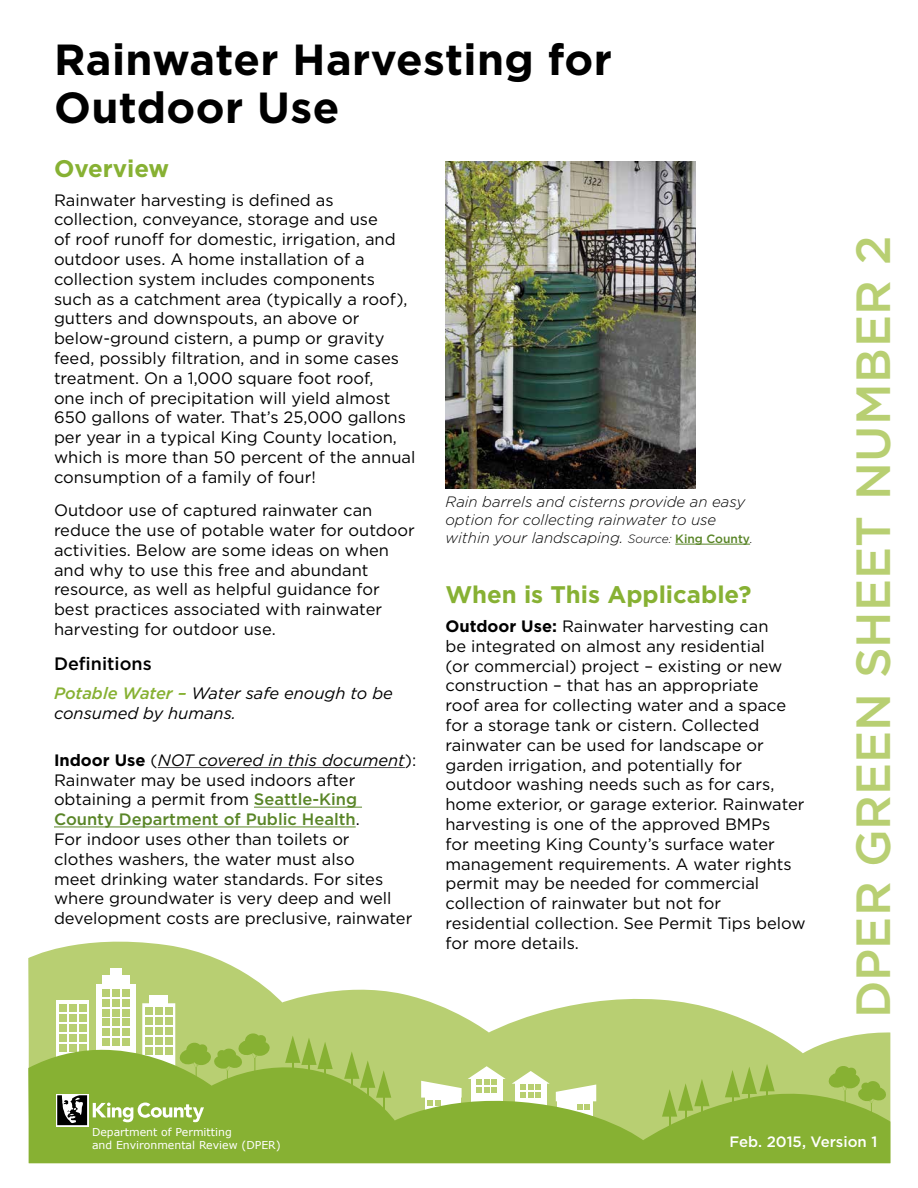
<style>
.page{position:relative;width:918px;height:1188px;background:#fff}
.page>*{position:absolute;margin:0;border:0;box-sizing:border-box;transform-origin:0 0}
.t1{font:500 48px "Gotham";color:#b8cf72}
.t2{font:700 43.5px/48px "Gotham";letter-spacing:.01em;color:#000}
.t3{font:700 24px "Gotham";color:#87b133}
.t4{font:500 18px "Gotham";color:#000}
.t5{font:16.5px/19.8px "Gotham";color:#000}
.t6{font:italic 16.5px/19.8px "Gotham";color:#000}
.t7{font:italic 300 15px/18px "Gotham";color:#000}
.t8{font:500 15px "Gotham";color:#fff}
.t9{font:10.95px/13px "Verdana";color:#fff}
.s1{font-weight:500;color:#87b133}
.s2{font-size:12px}
.s3{font-weight:500;font-style:normal;font-size:12px;color:#598527}
.s4{font-weight:700}
.s5{font-style:italic}
.s6{font-weight:500;color:#598527}
</style>
<div class="page">
<svg style="left:28px;top:941px;width:712px;height:77px"></svg>
<div style="left:56px;top:1000px;width:33px;height:64px;background:#fff"></div>
<div style="left:59px;top:1004px;width:8px;height:8px;background:#b8cf72"></div>
<div style="left:69px;top:1004px;width:7px;height:8px;background:#b8cf72"></div>
<div style="left:79px;top:1004px;width:7px;height:8px;background:#b8cf72"></div>
<div style="left:59px;top:1014px;width:8px;height:8px;background:#b8cf72"></div>
<div style="left:69px;top:1014px;width:7px;height:8px;background:#b8cf72"></div>
<div style="left:79px;top:1014px;width:7px;height:8px;background:#b8cf72"></div>
<div style="left:96px;top:984px;width:40px;height:76px;background:#fff"></div>
<div style="left:102px;top:975px;width:27px;height:75px;background:#fff"></div>
<div style="left:110px;top:968px;width:12px;height:76px;background:#fff"></div>
<div style="left:102px;top:989px;width:8px;height:8px;background:#b8cf72"></div>
<div style="left:112px;top:989px;width:8px;height:8px;background:#b8cf72"></div>
<div style="left:122px;top:989px;width:8px;height:8px;background:#b8cf72"></div>
<div style="left:102px;top:999px;width:8px;height:7px;background:#b8cf72"></div>
<div style="left:112px;top:999px;width:8px;height:7px;background:#b8cf72"></div>
<div style="left:122px;top:999px;width:8px;height:7px;background:#b8cf72"></div>
<div style="left:102px;top:1009px;width:8px;height:7px;background:#b8cf72"></div>
<div style="left:112px;top:1009px;width:8px;height:7px;background:#b8cf72"></div>
<div style="left:122px;top:1009px;width:8px;height:7px;background:#b8cf72"></div>
<div style="left:149px;top:995px;width:19px;height:10px;background:#fff"></div>
<svg style="left:28px;top:1018px;width:862px;height:145px;background:#a3c25a"></svg>
<svg style="left:56px;top:1094px;width:32px;height:32px"></svg>
<svg style="left:57px;top:1095px;width:30px;height:30px"></svg>
<svg style="left:93px;top:1103px;width:111px;height:19px"></svg>
<svg style="left:725px;top:1064px;width:50px;height:40px;background:#a0c054"></svg>
<svg style="left:662px;top:1079px;width:48px;height:51px;background:#9fbf51"></svg>
<svg style="left:285px;top:1035px;width:48px;height:40px;background:#a1c154"></svg>
<svg style="left:344px;top:1051px;width:47px;height:60px;background:#9fbf52"></svg>
<svg style="left:142px;top:1003px;width:128px;height:80px;background:#afca6c"></svg>
<svg style="left:828px;top:1065px;width:59px;height:50px;background:#9fc052"></svg>
<hr style="left:675px;top:544px;width:75px;height:1px;background:#598527">
<img style="left:446px;top:162px;width:250px;height:327px">
<hr style="left:158px;top:767px;width:247px;height:1px;background:#4d4d4d">
<hr style="left:254px;top:807px;width:108px;height:1px;background:#598527">
<hr style="left:54px;top:827px;width:302px;height:1px;background:#598527">
<h2 class="t2" style="left:54px;top:36px;width:560px">Rainwater Harvesting for<br>Outdoor Use</h2>
<h3 class="t3" style="left:54px;top:152px;width:117px">Overview</h3>
<p class="t5" style="left:54px;top:190px;width:363px">Rainwater harvesting is defined as collection, conveyance, storage and use<br>of roof runoff for domestic, irrigation, and outdoor uses. A home installation of a collection system includes components such as a catchment area (typically a roof), gutters and downspouts, an above or below-ground cistern, a pump or gravity feed, possibly filtration, and in some cases treatment. On a 1,000 square foot roof,<br>one inch of precipitation will yield almost 650 gallons of water. That’s 25,000 gallons per year in a typical King County location, which is more than 50 percent of the annual consumption of a family of four!</p>
<p class="t5" style="left:54px;top:500px;width:362px">Outdoor use of captured rainwater can reduce the use of potable water for outdoor activities. Below are some ideas on when and why to use this free and abundant resource, as well as helpful guidance for best practices associated with rainwater harvesting for outdoor use.</p>
<p class="t4" style="left:54px;top:652px;width:99px">Definitions</p>
<p class="t6" style="left:54px;top:683px;width:341px"><span class="s1">Potable Water –</span> Water safe enough to be consumed by humans.</p>
<p class="t7" style="left:446px;top:492px;width:309px">Rain barrels and cisterns provide an easy option for collecting rainwater to use within your landscaping. <span class="s2">Source:</span> <span class="s3">King County</span><span class="s2">.</span></p>
<h3 class="t3" style="left:446px;top:579px;width:307px">When is This Applicable?</h3>
<p class="t5" style="left:446px;top:616px;width:362px"><span class="s4">Outdoor Use:</span> Rainwater harvesting can<br>be integrated on almost any residential<br>(or commercial) project – existing or new construction – that has an appropriate<br>roof area for collecting water and a space for a storage tank or cistern. Collected rainwater can be used for landscape or garden irrigation, and potentially for outdoor washing needs such as for cars, home exterior, or garage exterior. Rainwater harvesting is one of the approved BMPs<br>for meeting King County’s surface water management requirements. A water rights permit may be needed for commercial collection of rainwater but not for residential collection. See Permit Tips below for more details.</p>
<p class="t5" style="left:54px;top:750px;width:364px"><span class="s4">Indoor Use</span> (<span class="s5">NOT covered in this document</span>):<br>Rainwater may be used indoors after obtaining a permit from <span class="s6">Seattle-King County Department of Public Health</span>.<br>For indoor uses other than toilets or<br>clothes washers, the water must also<br>meet drinking water standards. For sites where groundwater is very deep and well development costs are preclusive, rainwater</p>
<h1 class="t1" style="left:842px;top:1018px;width:784px;rotate:-90deg">DPER GREEN SHEET NUMBER 2</h1>
<p class="t9" style="left:92px;top:1125px;width:190px">Department of Permitting<br>and Environmental Review (DPER)</p>
<p class="t8" style="left:730px;top:1132px;width:149px">Feb. 2015, Version 1</p>
</div>
